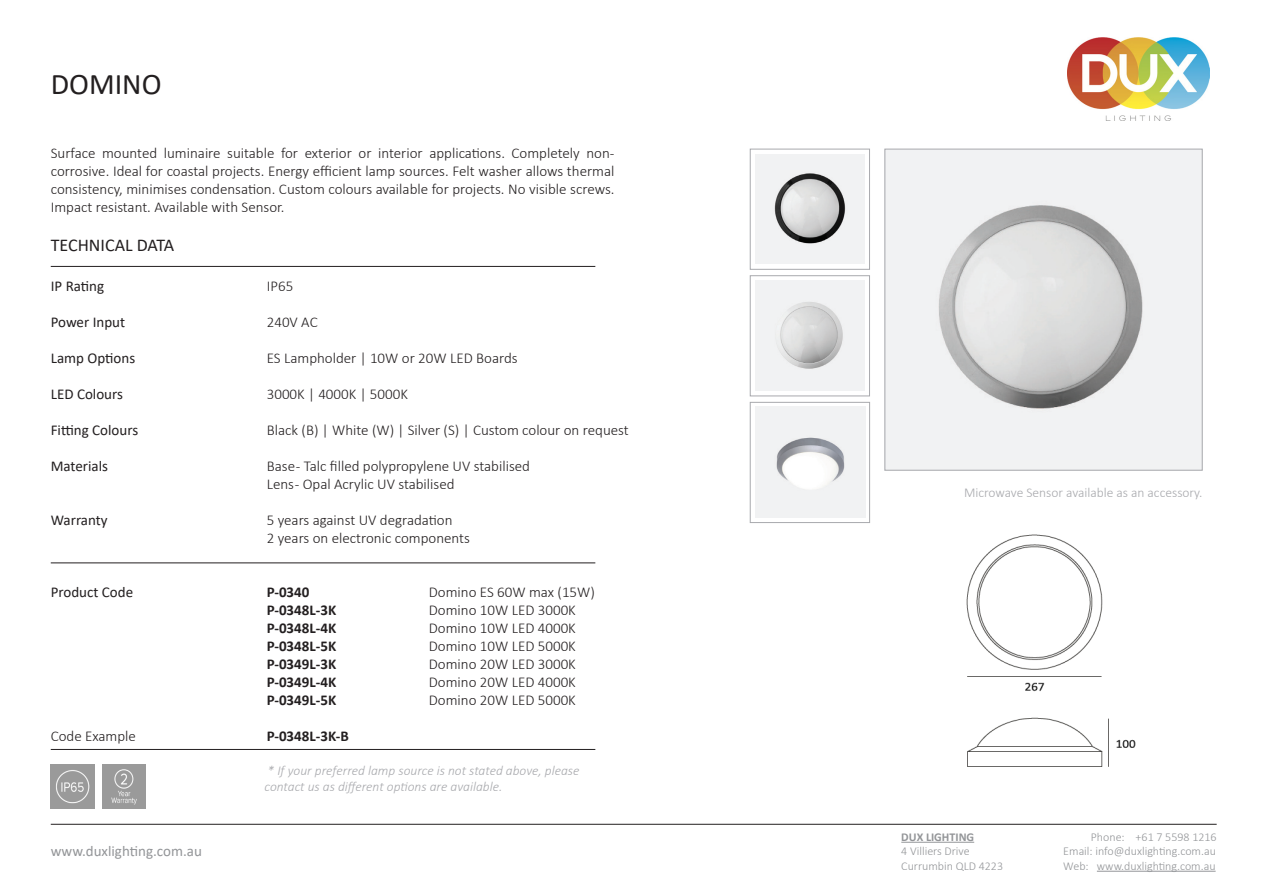
<style>
.page{position:relative;width:1263px;height:893px;background:#fff}
.page>*{position:absolute;margin:0;border:0;box-sizing:border-box;transform-origin:0 0}
.t1{font:30px "Calibri";color:#231f20}
.t2{font:18px "Calibri";color:#231f20}
.t3{font:300 15px/18px "Calibri";color:#231f20;text-align:justify}
.t4{font:15px "Calibri";color:#231f20}
.t5{font:700 15px "Calibri";color:#231f20}
.t6{font:15px "Calibri";color:#939598}
.t7{font:italic 300 13.5px/16.2px "Calibri";color:#a8a9ad}
.t8{font:300 13.5px "Calibri";color:#a8a9ad}
.t9{font:300 12px "Calibri";color:#939598}
.t10{font:700 12px "Calibri";color:#939598}
</style>
<div class="page">
<div style="left:750px;top:275px;width:120px;height:121px;border:1px solid #a8a9ad"></div>
<img style="left:886px;top:151px;width:314px;height:318px">
<div style="left:884px;top:149px;width:318px;height:322px;border:1px solid #a8a9ad"></div>
<img style="left:1067px;top:37px;width:143px;height:84px">
<hr style="left:51px;top:266px;width:544px;height:1px;background:#231f20">
<hr style="left:51px;top:563px;width:544px;height:1px;background:#231f20">
<div style="left:750px;top:402px;width:120px;height:121px;border:1px solid #a8a9ad"></div>
<img style="left:755px;top:280px;width:109px;height:111px">
<div style="left:750px;top:149px;width:120px;height:121px;border:1px solid #a8a9ad"></div>
<img style="left:755px;top:154px;width:109px;height:110px">
<img style="left:755px;top:407px;width:110px;height:110px">
<hr style="left:51px;top:749px;width:544px;height:1px;background:#231f20">
<hr style="left:51px;top:824px;width:1166px;height:1px;background:#231f20">
<hr style="left:901px;top:842px;width:73px;height:1px;background:#939598">
<hr style="left:1097px;top:871px;width:118px;height:1px;background:#939598">
<img style="left:51px;top:765px;width:43px;height:44px">
<img style="left:102px;top:765px;width:44px;height:44px">
<img style="left:966px;top:534px;width:170px;height:233px">
<p class="t1" style="left:51px;top:63px;width:112px">DOMINO</p>
<p class="t3" style="left:51px;top:144px;width:565px">Surface mounted luminaire suitable for exterior or interior applications. Completely non&shy;corrosive. Ideal for coastal projects. Energy efficient lamp sources. Felt washer allows thermal consistency, minimises condensation. Custom colours available for projects. No visible screws.<br>Impact resistant. Available with Sensor.</p>
<p class="t2" style="left:51px;top:233px;width:125px">TECHNICAL DATA</p>
<p class="t4" style="left:51px;top:276px;width:55px">IP Rating</p>
<p class="t3" style="left:267px;top:277px;width:28px">IP65</p>
<p class="t4" style="left:51px;top:312px;width:76px">Power Input</p>
<p class="t3" style="left:267px;top:313px;width:52px">240V AC</p>
<p class="t4" style="left:51px;top:348px;width:86px">Lamp Options</p>
<p class="t3" style="left:267px;top:349px;width:252px">ES Lampholder | 10W or 20W LED Boards</p>
<p class="t4" style="left:51px;top:384px;width:74px">LED Colours</p>
<p class="t3" style="left:267px;top:385px;width:143px">3000K | 4000K | 5000K</p>
<p class="t4" style="left:51px;top:420px;width:89px">Fitting Colours</p>
<p class="t3" style="left:267px;top:421px;width:363px">Black (B) | White (W) | Silver (S) | Custom colour on request</p>
<p class="t4" style="left:51px;top:456px;width:59px">Materials</p>
<p class="t3" style="left:267px;top:457px;width:265px">Base - Talc filled polypropylene UV stabilised</p>
<p class="t3" style="left:267px;top:475px;width:189px">Lens - Opal Acrylic UV stabilised</p>
<p class="t4" style="left:51px;top:510px;width:58px">Warranty</p>
<p class="t3" style="left:267px;top:511px;width:187px">5 years against UV degradation</p>
<p class="t3" style="left:267px;top:529px;width:205px">2 years on electronic components</p>
<p class="t4" style="left:51px;top:582px;width:84px">Product Code</p>
<p class="t5" style="left:267px;top:581px;width:44px">P-0340</p>
<p class="t3" style="left:429px;top:583px;width:168px">Domino ES 60W max (15W)</p>
<p class="t5" style="left:267px;top:599px;width:71px">P-0348L-3K</p>
<p class="t3" style="left:429px;top:601px;width:149px">Domino 10W LED 3000K</p>
<p class="t5" style="left:267px;top:617px;width:71px">P-0348L-4K</p>
<p class="t3" style="left:429px;top:619px;width:149px">Domino 10W LED 4000K</p>
<p class="t5" style="left:267px;top:635px;width:71px">P-0348L-5K</p>
<p class="t3" style="left:429px;top:637px;width:149px">Domino 10W LED 5000K</p>
<p class="t5" style="left:267px;top:653px;width:71px">P-0349L-3K</p>
<p class="t3" style="left:429px;top:655px;width:149px">Domino 20W LED 3000K</p>
<p class="t5" style="left:267px;top:671px;width:71px">P-0349L-4K</p>
<p class="t3" style="left:429px;top:673px;width:149px">Domino 20W LED 4000K</p>
<p class="t5" style="left:267px;top:689px;width:71px">P-0349L-5K</p>
<p class="t3" style="left:429px;top:691px;width:149px">Domino 20W LED 5000K</p>
<p class="t3" style="left:51px;top:727px;width:87px">Code Example</p>
<p class="t5" style="left:267px;top:725px;width:84px">P-0348L-3K-B</p>
<p class="t6" style="left:51px;top:840px;width:153px">www.duxlighting.com.au</p>
<p class="t7" style="left:264px;top:762px;width:316px">* If your preferred lamp source is not stated above, please contact us as different options are available.</p>
<p class="t8" style="left:964px;top:484px;width:240px">Microwave Sensor available as an accessory.</p>
<p class="t10" style="left:901px;top:828px;width:74px">DUX LIGHTING</p>
<p class="t9" style="left:1091px;top:829px;width:127px">Phone: +61 7 5598 1216</p>
<p class="t9" style="left:901px;top:844px;width:70px">4 Villiers Drive</p>
<p class="t9" style="left:1063px;top:844px;width:154px">Email: info@duxlighting.com.au</p>
<p class="t9" style="left:901px;top:858px;width:103px">Currumbin QLD 4223</p>
<p class="t9" style="left:1063px;top:858px;width:154px">Web: www.duxlighting.com.au</p>
</div>
